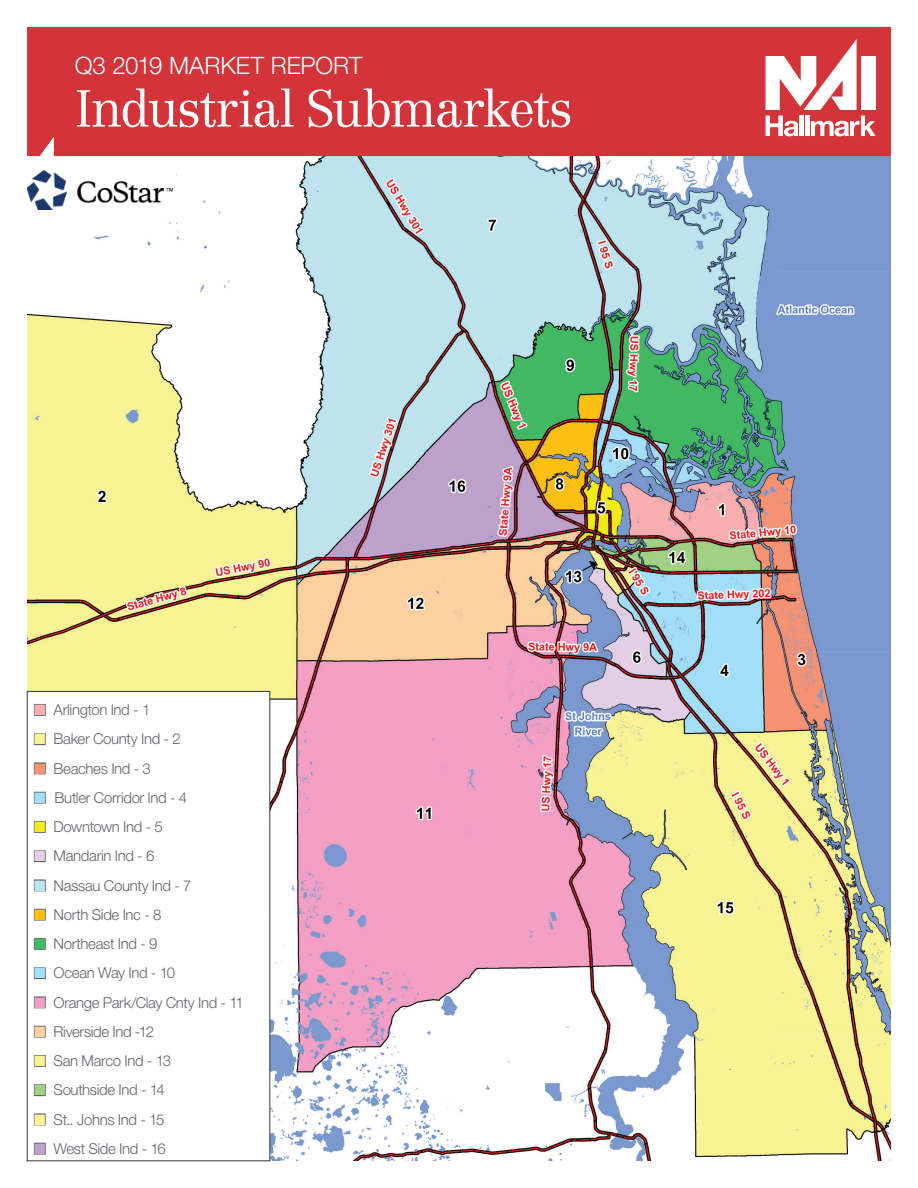
<style>
.page{position:relative;width:918px;height:1188px;background:#fff}
.page>*{position:absolute;margin:0;border:0;box-sizing:border-box;transform-origin:0 0}
.Header_Serif{font:300 51px "Centennial LT Std";letter-spacing:-.03em;color:#fff}
.Subhead_Sans{font:300 24px "Helvetica Neue LT Std";letter-spacing:-.005em;color:#fff}
.t1{font:300 15px "Helvetica Neue LT Std";letter-spacing:-.025em;color:#62656a}
.s1{color:#f8aeb0}
.s2{color:#f8f394}
.s3{color:#f69372}
.s4{color:#a3def8}
.s5{color:#f2eb17}
.s6{color:#e2cfe5}
.s7{color:#bce4ef}
.s8{color:#fdc011}
.s9{color:#42b864}
.s10{color:#f49fc5}
.s11{color:#fdcf9f}
.s12{color:#a1d182}
.s13{color:#bda0cb}
</style>
<div class="page">
<img style="left:27px;top:156px;width:864px;height:1005px">
<div style="left:27px;top:691px;width:243px;height:470px;background:#fff"></div>
<div style="left:34px;top:704px;width:12px;height:12px;border:2px solid #62656a"></div>
<div style="left:34px;top:733px;width:12px;height:12px;border:2px solid #62656a"></div>
<div style="left:34px;top:762px;width:12px;height:12px;border:2px solid #62656a"></div>
<div style="left:34px;top:792px;width:12px;height:12px;border:2px solid #62656a"></div>
<div style="left:34px;top:821px;width:12px;height:12px;border:2px solid #62656a"></div>
<div style="left:34px;top:850px;width:12px;height:12px;border:2px solid #62656a"></div>
<div style="left:34px;top:879px;width:12px;height:12px;border:2px solid #62656a"></div>
<div style="left:34px;top:909px;width:12px;height:12px;border:2px solid #62656a"></div>
<div style="left:34px;top:938px;width:12px;height:12px;border:2px solid #62656a"></div>
<div style="left:34px;top:967px;width:12px;height:12px;border:2px solid #62656a"></div>
<div style="left:34px;top:996px;width:12px;height:12px;border:2px solid #62656a"></div>
<div style="left:34px;top:1026px;width:12px;height:12px;border:2px solid #62656a"></div>
<div style="left:34px;top:1055px;width:12px;height:12px;border:2px solid #62656a"></div>
<div style="left:34px;top:1084px;width:12px;height:12px;border:2px solid #62656a"></div>
<div style="left:34px;top:1113px;width:12px;height:12px;border:2px solid #62656a"></div>
<div style="left:34px;top:1143px;width:12px;height:12px;border:2px solid #62656a"></div>
<img style="left:27px;top:166px;width:149px;height:43px">
<div style="left:27px;top:27px;width:864px;height:129px;background:#d23439"></div>
<div style="left:861px;top:56px;width:15px;height:54px;background:#fff"></div>
<svg style="left:766px;top:39px;width:91px;height:71px"></svg>
<svg style="left:766px;top:116px;width:33px;height:20px"></svg>
<hr style="left:800px;top:116px;width:4px;height:20px;background:#fff">
<hr style="left:805px;top:116px;width:4px;height:20px;background:#fff">
<svg style="left:811px;top:116px;width:65px;height:20px"></svg>
<p class="Subhead_Sans" style="left:75px;top:51px;width:289px">Q3 2019 MARKET REPORT</p>
<p class="Header_Serif" style="left:75px;top:78px;width:499px">Industrial Submarkets</p>
<p class="t1" style="left:34px;top:701px;width:118px"><span class="s1">■</span> Arlington Ind - 1</p>
<p class="t1" style="left:34px;top:730px;width:148px"><span class="s2">■</span> Baker County Ind - 2</p>
<p class="t1" style="left:34px;top:759px;width:118px"><span class="s3">■</span> Beaches Ind - 3</p>
<p class="t1" style="left:34px;top:788px;width:155px"><span class="s4">■</span> Butler Corridor Ind - 4</p>
<p class="t1" style="left:34px;top:818px;width:130px"><span class="s5">■</span> Downtown Ind - 5</p>
<p class="t1" style="left:34px;top:847px;width:122px"><span class="s6">■</span> Mandarin Ind - 6</p>
<p class="t1" style="left:34px;top:876px;width:159px"><span class="s7">■</span> Nassau County Ind - 7</p>
<p class="t1" style="left:34px;top:905px;width:129px"><span class="s8">■</span> North Side Inc - 8</p>
<p class="t1" style="left:34px;top:935px;width:125px"><span class="s9">■</span> Northeast Ind - 9</p>
<p class="t1" style="left:34px;top:964px;width:143px"><span class="s4">■</span> Ocean Way Ind - 10</p>
<p class="t1" style="left:34px;top:993px;width:211px"><span class="s10">■</span> Orange Park/Clay Cnty Ind - 11</p>
<p class="t1" style="left:34px;top:1022px;width:121px"><span class="s11">■</span> Riverside Ind -12</p>
<p class="t1" style="left:34px;top:1052px;width:138px"><span class="s2">■</span> San Marco Ind - 13</p>
<p class="t1" style="left:34px;top:1081px;width:132px"><span class="s12">■</span> Southside Ind - 14</p>
<p class="t1" style="left:34px;top:1110px;width:132px"><span class="s2">■</span> St.. Johns Ind - 15</p>
<p class="t1" style="left:34px;top:1139px;width:133px"><span class="s13">■</span> West Side Ind - 16</p>
</div>
